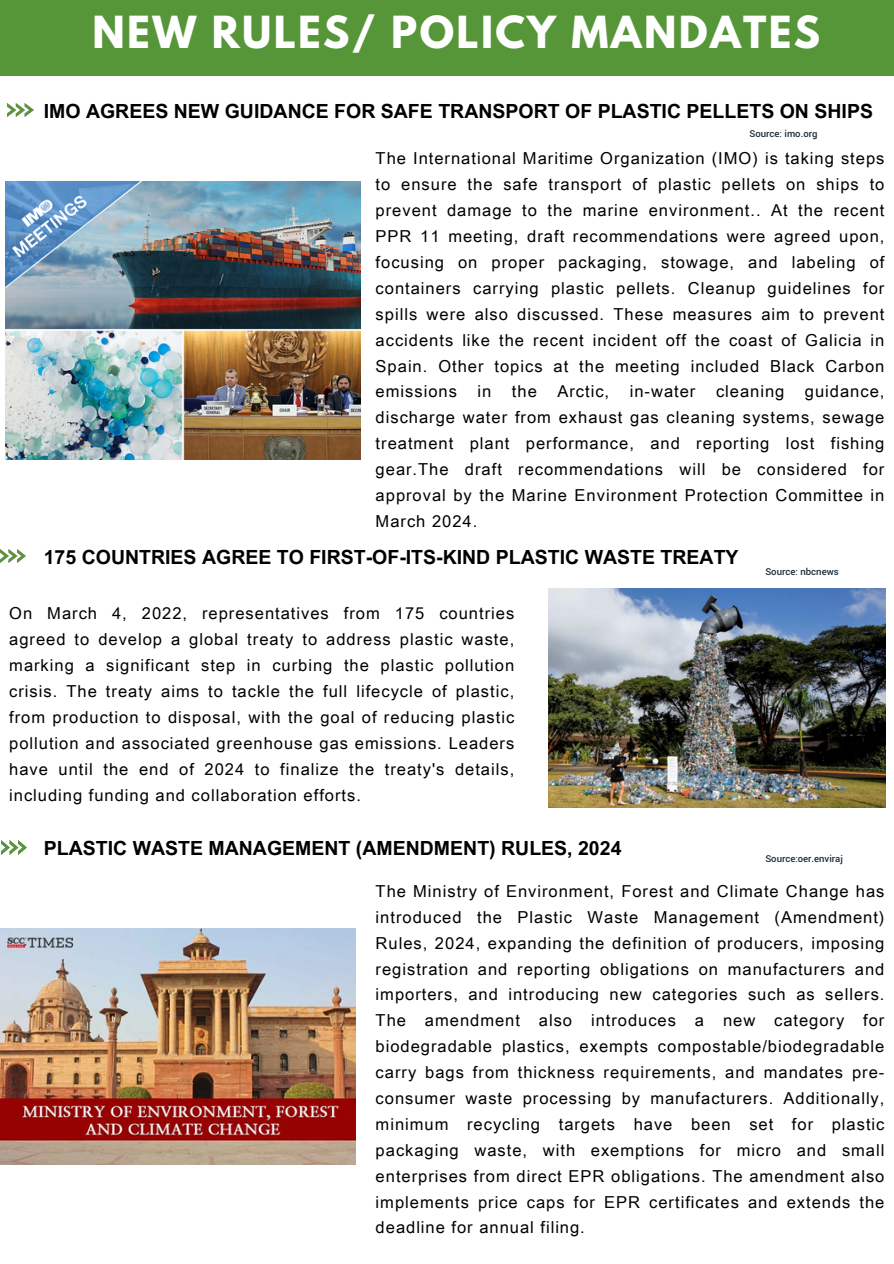
<style>
.page{position:relative;width:894px;height:1264px;background:#fff}
.page>*{position:absolute;margin:0;border:0;box-sizing:border-box;transform-origin:0 0}
.t1{font:700 39.15px "League Spartan";letter-spacing:.06em;color:#fff}
.t2{font:700 19.5px "Arial Unicode MS";color:#000}
.t3{font:16.5px/25.8px "Arial Unicode MS";letter-spacing:.06em;color:#000;text-align:justify}
.t4{font:500 10.5px "Yantramanav";color:#1c2d3a}
</style>
<div class="page">
<svg style="left:34px;top:459px;width:73px;height:1px"></svg>
<img style="left:8px;top:103px;width:26px;height:14px">
<img style="left:5px;top:181px;width:356px;height:278px">
<div style="left:0;top:0;width:893px;height:76px;background:#569639"></div>
<img style="left:0;top:549px;width:26px;height:14px">
<img style="left:1px;top:840px;width:26px;height:14px">
<img style="left:548px;top:589px;width:337px;height:218px">
<img style="left:0;top:928px;width:356px;height:236px">
<p class="t1" style="left:93px;top:13px;width:729px">NEW RULES/ POLICY MANDATES</p>
<h1 class="t2" style="left:44px;top:97px;width:830px">IMO AGREES NEW GUIDANCE FOR SAFE TRANSPORT OF PLASTIC PELLETS ON SHIPS</h1>
<p class="t4" style="left:749px;top:127px;width:69px">Source: imo.org</p>
<h2 class="t3" style="left:375px;top:145px;width:510px">The International Maritime Organization (IMO) is taking steps to ensure the safe transport of plastic pellets on ships to prevent damage to the marine environment.. At the recent PPR 11 meeting, draft recommendations were agreed upon, focusing on proper packaging, stowage, and labeling of containers carrying plastic pellets. Cleanup guidelines for spills were also discussed. These measures aim to prevent accidents like the recent incident off the coast of Galicia in Spain. Other topics at the meeting included Black Carbon emissions in the Arctic, in-water cleaning guidance, discharge water from exhaust gas cleaning systems, sewage treatment plant performance, and reporting lost fishing gear.The draft recommendations will be considered for approval by the Marine Environment Protection Committee in March 2024.</h2>
<p class="t2" style="left:44px;top:542px;width:696px">175 COUNTRIES AGREE TO FIRST-OF-ITS-KIND PLASTIC WASTE TREATY</p>
<h2 class="t3" style="left:9px;top:600px;width:506px">On March 4, 2022, representatives from 175 countries agreed to develop a global treaty to address plastic waste, marking a significant step in curbing the plastic pollution crisis. The treaty aims to tackle the full lifecycle of plastic, from production to disposal, with the goal of reducing plastic pollution and associated greenhouse gas emissions. Leaders have until the end of 2024 to finalize the treaty's details, including funding and collaboration efforts.</h2>
<h3 class="t2" style="left:44px;top:833px;width:579px">PLASTIC WASTE MANAGEMENT (AMENDMENT) RULES, 2024</h3>
<p class="t4" style="left:765px;top:565px;width:75px">Source: nbcnews</p>
<p class="t4" style="left:765px;top:852px;width:79px">Source:oer.enviraj</p>
<p class="t3" style="left:375px;top:877px;width:510px">The Ministry of Environment, Forest and Climate Change has introduced the Plastic Waste Management (Amendment)<br>Rules, 2024, expanding the definition of producers, imposing registration and reporting obligations on manufacturers and importers, and introducing new categories such as sellers.<br>The amendment also introduces a new category for biodegradable plastics, exempts compostable/biodegradable carry bags from thickness requirements, and mandates pre&shy;consumer waste processing by manufacturers. Additionally, minimum recycling targets have been set for plastic packaging waste, with exemptions for micro and small enterprises from direct EPR obligations. The amendment also implements price caps for EPR certificates and extends the deadline for annual filing.</p>
</div>
